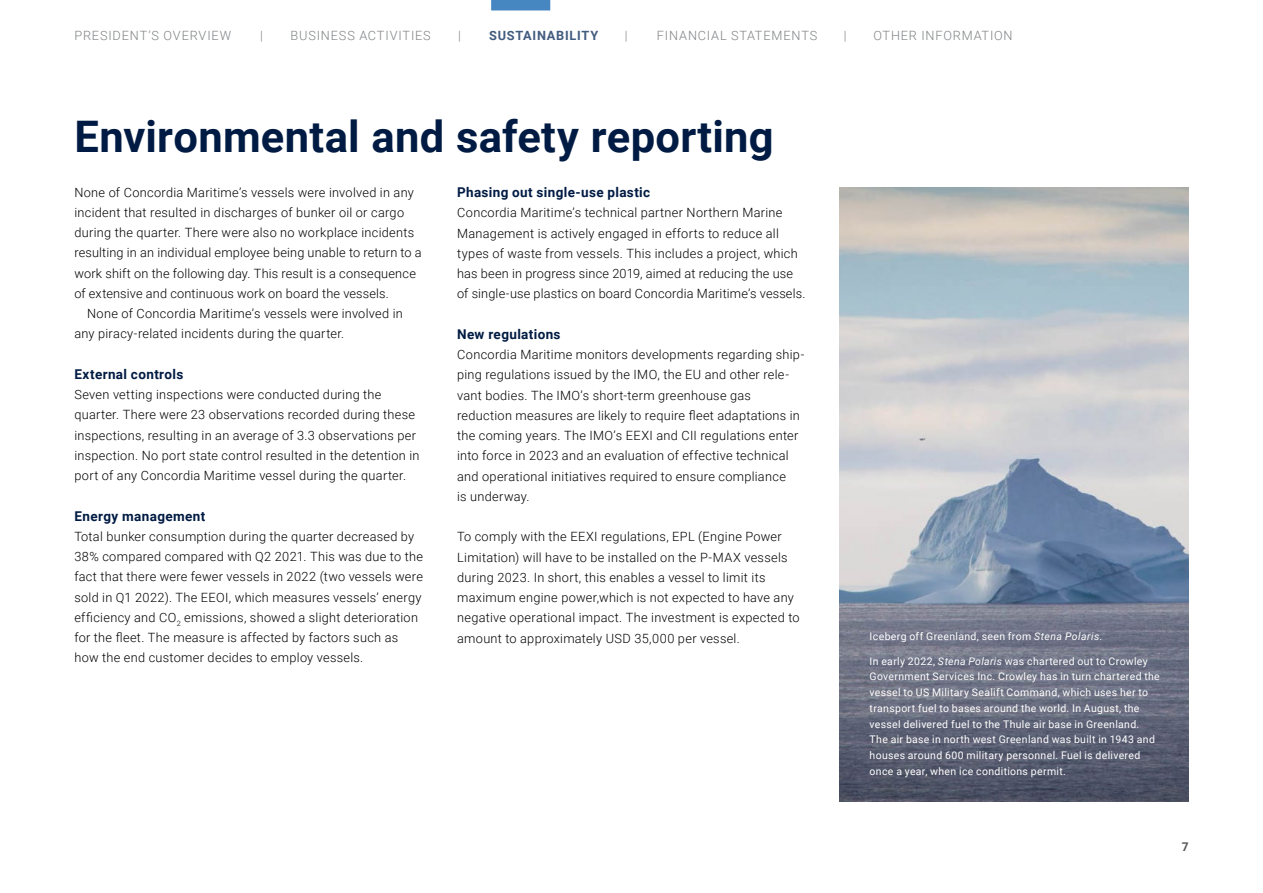
<style>
.page{position:relative;width:1263px;height:893px;background:#fff}
.page>*{position:absolute;margin:0;border:0;box-sizing:border-box;transform-origin:0 0}
.t1{font:700 43.5px "Roboto";letter-spacing:.005em;color:#001b43}
.t2{font:700 13.5px "Roboto";letter-spacing:.03em;color:#001b43}
.t3{font:300 12.75px/20.2px "Roboto";letter-spacing:.02em;color:#000}
.t4{font:300 12.75px "Roboto";letter-spacing:.065em;color:#808284}
.t5{font:700 12.75px "Roboto";letter-spacing:.06em;color:#425c7f}
.t6{font:700 12px "Roboto";color:#58585b}
.t7{font:10.5px/15.8px "Roboto";letter-spacing:.03em;color:#fff}
.s1{font-style:italic}
</style>
<div class="page">
<img style="left:840px;top:187px;width:348px;height:614px">
<div style="left:491px;top:0;width:59px;height:11px;background:#4687c2"></div>
<p class="t4" style="left:74px;top:27px;width:158px">PRESIDENT’S OVERVIEW</p>
<p class="t4" style="left:260px;top:27px;width:4px">|</p>
<p class="t4" style="left:290px;top:27px;width:142px">BUSINESS ACTIVITIES</p>
<p class="t4" style="left:458px;top:27px;width:4px">|</p>
<p class="t5" style="left:489px;top:27px;width:111px">SUSTAINABILITY</p>
<p class="t4" style="left:625px;top:27px;width:4px">|</p>
<p class="t4" style="left:657px;top:27px;width:162px">FINANCIAL STATEMENTS</p>
<p class="t4" style="left:844px;top:27px;width:4px">|</p>
<p class="t4" style="left:873px;top:27px;width:141px">OTHER INFORMATION</p>
<h1 class="t1" style="left:74px;top:106px;width:701px">Environmental and safety reporting</h1>
<p class="t3" style="left:74px;top:182px;width:349px">None of Concordia Maritime’s vessels were involved in any incident that resulted in discharges of bunker oil or cargo during the quarter. There were also no workplace incidents resulting in an individual employee being unable to return to a work shift on the following day. This result is a consequence of extensive and continuous work on board the vessels.</p>
<p class="t3" style="left:74px;top:303px;width:330px;text-indent:13px">None of Concordia Maritime’s vessels were involved in any piracy-related incidents during the quarter.</p>
<p class="t2" style="left:74px;top:365px;width:111px">External controls</p>
<p class="t3" style="left:74px;top:384px;width:347px">Seven vetting inspections were conducted during the quarter. There were 23 observations recorded during these inspections, resulting in an average of 3.3 observations per inspection. No port state control resulted in the detention in port of any Concordia Maritime vessel during the quarter.</p>
<p class="t2" style="left:74px;top:506px;width:133px">Energy management</p>
<p class="t3" style="left:74px;top:526px;width:350px">Total bunker consumption during the quarter decreased by 38% compared compared with Q2 2021. This was due to the fact that there were fewer vessels in 2022 (two vessels were sold in Q1 2022). The EEOI, which measures vessels’ energy efficiency and CO<sub>2</sub> emissions, showed a slight deterioration for the fleet. The measure is affected by factors such as how the end customer decides to employ vessels.</p>
<p class="t2" style="left:457px;top:183px;width:195px">Phasing out single-use plastic</p>
<p class="t3" style="left:457px;top:202px;width:350px">Concordia Maritime’s technical partner Northern Marine Management is actively engaged in efforts to reduce all types of waste from vessels. This includes a project, which has been in progress since 2019, aimed at reducing the use of single-use plastics on board Concordia Maritime’s vessels.</p>
<p class="t2" style="left:457px;top:325px;width:105px">New regulations</p>
<p class="t3" style="left:457px;top:344px;width:349px">Concordia Maritime monitors developments regarding ship&shy;ping regulations issued by the IMO, the EU and other rele&shy;vant bodies. The IMO’s short-term greenhouse gas reduction measures are likely to require fleet adaptations in the coming years. The IMO’s EEXI and CII regulations enter into force in 2023 and an evaluation of effective technical and operational initiatives required to ensure compliance<br>is underway.</p>
<p class="t3" style="left:457px;top:526px;width:344px">To comply with the EEXI regulations, EPL (Engine Power Limitation) will have to be installed on the P-MAX vessels during 2023. In short, this enables a vessel to limit its maximum engine power,which is not expected to have any negative operational impact. The investment is expected to amount to approximately USD 35,000 per vessel.</p>
<p class="t7" style="left:870px;top:628px;width:234px">Iceberg off Greenland, seen from <span class="s1">Stena Polaris</span>.</p>
<p class="t7" style="left:870px;top:653px;width:292px">In early 2022, <span class="s1">Stena Polaris</span> was chartered out to Crowley Government Services Inc. Crowley has in turn chartered the vessel to US Military Sealift Command, which uses her to transport fuel to bases around the world. In August, the vessel delivered fuel to the Thule air base in Greenland.<br>The air base in north west Greenland was built in 1943 and houses around 600 military personnel. Fuel is delivered once a year, when ice conditions permit.</p>
<p class="t6" style="left:1182px;top:838px;width:8px">7</p>
</div>
